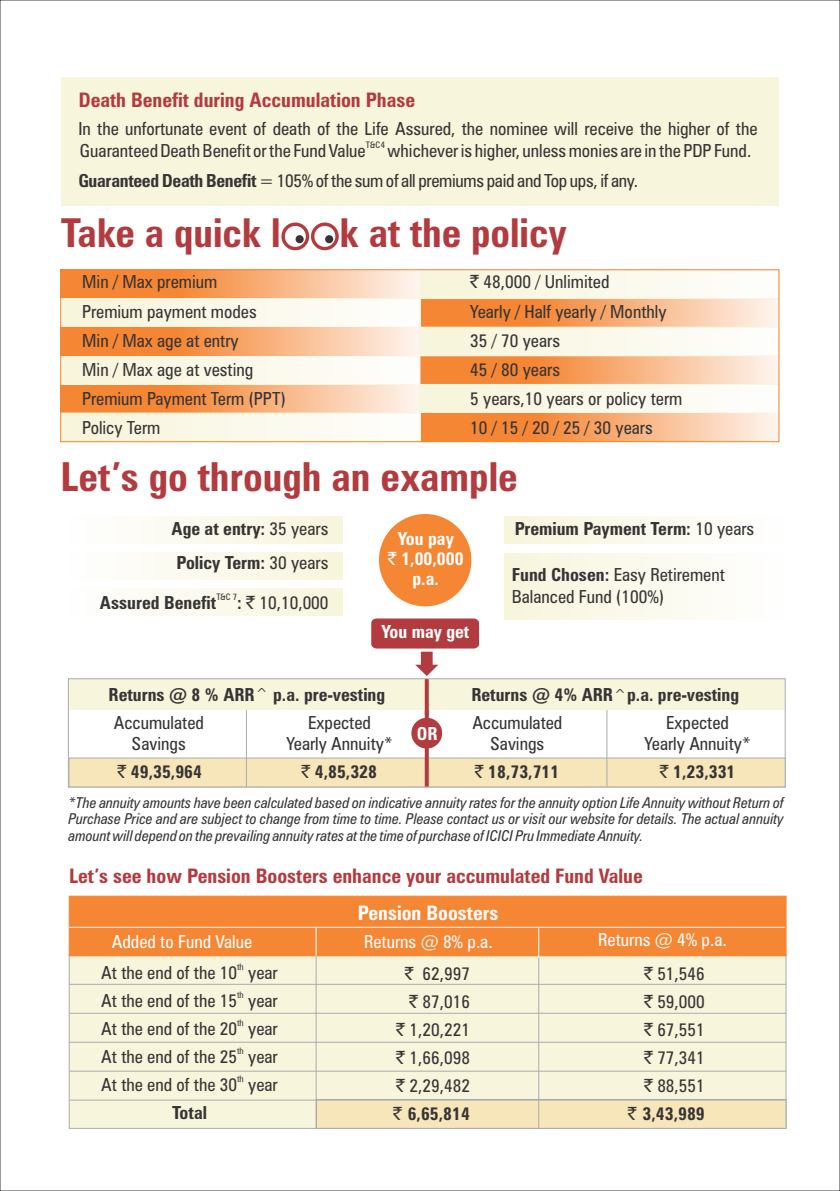
<style>
.page{position:relative;width:840px;height:1191px;background:#fff}
.page>*{position:absolute;margin:0;border:0;box-sizing:border-box;transform-origin:0 0}
.t1{font:700 condensed 40px "Zurich BT";color:#b23b3f}
.t2{font:700 condensed 39.8px "Zurich BT";color:#b23b3f}
.t3{font:700 condensed 20px "Zurich BT";color:#b23b3f}
.t4{font:700 condensed 20px "Zurich BT";color:#fefefe}
.t5{font:condensed 18px/28px "Zurich BT";color:#373435;text-align:center}
.t6{font:700 condensed 18px "Zurich BT";color:#373435}
.t7{font:condensed 18px "Zurich BT";color:#fefefe}
.t8{font:700 condensed 18px/19.6px "Zurich BT";color:#fefefe;text-align:center}
.t9{font:italic condensed 15px/16.2px "Zurich BT";color:#373435;text-align:justify}
.t10{font:condensed 9px "Zurich BT";color:#373435}
.s1{font-weight:700}
.s2{font-family:"Rupee Foradian";font-stretch:normal}
.s3{font-weight:400}
.s4{font-family:"Rupee Foradian";font-weight:400;font-stretch:normal}
</style>
<div class="page">
<div style="left:61px;top:77px;width:717px;height:129px;background:#f8f5dd"></div>
<svg style="left:62px;top:271px;width:357px;height:27px;background:#f7ab73"></svg>
<svg style="left:420px;top:356px;width:356px;height:28px;background:#f7ac74"></svg>
<svg style="left:420px;top:299px;width:356px;height:28px;background:#f7ac74"></svg>
<svg style="left:62px;top:385px;width:357px;height:28px;background:#f7ac75"></svg>
<div style="left:420px;top:270px;width:358px;height:28px;background:linear-gradient(to right,#f8f4da,#fefdfc)"></div>
<div style="left:419px;top:270px;width:360px;height:29px;border:1px solid #f8f5dd"></div>
<div style="left:61px;top:356px;width:359px;height:28px;background:linear-gradient(to right,#f8f4da,#fefdfc)"></div>
<div style="left:60px;top:355px;width:360px;height:30px;border:1px solid #f8f5dd"></div>
<div style="left:61px;top:298px;width:359px;height:29px;background:linear-gradient(to right,#f8f4da,#fefdfc)"></div>
<div style="left:60px;top:298px;width:360px;height:29px;border:1px solid #f8f5dd"></div>
<div style="left:420px;top:384px;width:358px;height:29px;background:linear-gradient(to right,#f8f4da,#fefdfc)"></div>
<div style="left:419px;top:384px;width:360px;height:29px;border:1px solid #f8f5dd"></div>
<svg style="left:62px;top:327px;width:357px;height:29px;background:#f7ab73"></svg>
<svg style="left:420px;top:413px;width:356px;height:27px;background:#f7ab73"></svg>
<div style="left:420px;top:327px;width:358px;height:29px;background:linear-gradient(to right,#f8f4da,#fefdfc)"></div>
<div style="left:419px;top:327px;width:360px;height:29px;border:1px solid #f8f5dd"></div>
<div style="left:61px;top:413px;width:359px;height:29px;background:linear-gradient(to right,#f8f4da,#fefdfc)"></div>
<div style="left:60px;top:413px;width:360px;height:29px;border:1px solid #f8f5dd"></div>
<div style="left:60px;top:269px;width:718px;height:173px;border:1px solid #f58634"></div>
<svg style="left:281px;top:222px;width:28px;height:28px"></svg>
<div style="left:295px;top:235px;width:8px;height:8px;background:#373435;border-radius:50%"></div>
<svg style="left:311px;top:222px;width:27px;height:28px"></svg>
<div style="left:325px;top:235px;width:8px;height:8px;background:#373435;border-radius:50%"></div>
<div style="left:68px;top:679px;width:716px;height:31px;background:#f8f5dd"></div>
<div style="left:68px;top:678px;width:717px;height:109px;border:1px solid #a9abae"></div>
<div style="left:68px;top:516px;width:274px;height:27px;background:linear-gradient(to right,#fefefe,#f8f5dc)"></div>
<div style="left:68px;top:553px;width:274px;height:26px;background:linear-gradient(to right,#fefefe,#f8f5dc)"></div>
<div style="left:68px;top:589px;width:274px;height:26px;background:linear-gradient(to right,#fefefe,#f8f5dc)"></div>
<div style="left:504px;top:516px;width:278px;height:27px;background:linear-gradient(to right,#f8f5dc,#fefefe)"></div>
<div style="left:504px;top:554px;width:278px;height:65px;background:linear-gradient(to right,#f8f5dc,#fefefe)"></div>
<div style="left:379px;top:514px;width:92px;height:92px;background:#f58634;border-radius:50%"></div>
<div style="left:69px;top:956px;width:717px;height:172px;background:#f8f5dd"></div>
<svg style="left:316px;top:1099px;width:470px;height:29px;background:#f3e4b9"></svg>
<svg style="left:68px;top:757px;width:717px;height:30px;background:#f1e2ba"></svg>
<div style="left:69px;top:895px;width:717px;height:61px;background:#f58634"></div>
<hr style="left:69px;top:984px;width:716px;height:1px;background:#a9abae">
<hr style="left:538px;top:957px;width:1px;height:171px;background:#a9abae">
<svg style="left:538px;top:928px;width:1px;height:29px"></svg>
<hr style="left:315px;top:955px;width:1px;height:173px;background:#a9abae">
<svg style="left:315px;top:928px;width:1px;height:27px"></svg>
<hr style="left:69px;top:1013px;width:716px;height:1px;background:#a9abae">
<hr style="left:69px;top:927px;width:715px;height:1px;background:#fefefe">
<hr style="left:69px;top:1041px;width:716px;height:1px;background:#a9abae">
<hr style="left:69px;top:1070px;width:716px;height:1px;background:#a9abae">
<hr style="left:69px;top:1099px;width:716px;height:1px;background:#a9abae">
<hr style="left:246px;top:710px;width:1px;height:76px;background:#a9abae">
<hr style="left:606px;top:710px;width:1px;height:76px;background:#a9abae">
<svg style="left:371px;top:618px;width:108px;height:58px"></svg>
<svg style="left:424px;top:679px;width:4px;height:31px"></svg>
<svg style="left:424px;top:710px;width:4px;height:76px"></svg>
<div style="left:411px;top:718px;width:31px;height:30px;background:#b23b3f;border-radius:50%"></div>
<p class="t3" style="left:78px;top:92px;width:338px">Death Benefit during Accumulation Phase</p>
<p class="t5" style="left:78px;top:116px;width:680px">In the unfortunate event of death of the Life Assured, the nominee will receive the higher of the</p>
<p class="t10" style="left:366px;top:141px;width:21px">T&amp;C 4</p>
<p class="t5" style="left:78px;top:137px;width:674px;line-height:30.2px;text-align:left">Guaranteed Death Benefit or the Fund Value whichever is higher, unless monies are in the PDP Fund.<br><span class="s1">Guaranteed Death Benefit</span> = 105% of the sum of all premiums paid and Top ups, if any.</p>
<h2 class="t2" style="left:61px;top:217px;width:221px">Take a quick l</h2>
<h2 class="t2" style="left:339px;top:217px;width:228px">k at the policy</h2>
<p class="t5" style="left:82px;top:270px;width:137px">Min / Max premium</p>
<p class="t5" style="left:470px;top:270px;width:141px"><span class="s2">`</span> 48,000 / Unlimited</p>
<p class="t5" style="left:82px;top:299px;width:176px">Premium payment modes</p>
<p class="t5" style="left:470px;top:299px;width:198px">Yearly / Half yearly / Monthly</p>
<p class="t5" style="left:82px;top:328px;width:158px">Min / Max age at entry</p>
<p class="t5" style="left:470px;top:328px;width:91px">35 / 70 years</p>
<p class="t5" style="left:82px;top:357px;width:172px">Min / Max age at vesting</p>
<p class="t5" style="left:470px;top:357px;width:91px">45 / 80 years</p>
<p class="t5" style="left:82px;top:386px;width:205px">Premium Payment Term (PPT)</p>
<p class="t5" style="left:470px;top:386px;width:213px">5 years,10 years or policy term</p>
<p class="t5" style="left:82px;top:415px;width:80px">Policy Term</p>
<p class="t5" style="left:470px;top:415px;width:184px">10 / 15 / 20 / 25 / 30 years</p>
<h1 class="t1" style="left:61px;top:461px;width:458px">Let’s go through an example</h1>
<p class="t6" style="left:171px;top:521px;width:158px">Age at entry: <span class="s3">35 years</span></p>
<p class="t6" style="left:514px;top:521px;width:241px">Premium Payment Term: <span class="s3">10 years</span></p>
<p class="t5" style="left:511px;top:565px;width:214px;line-height:21.6px;text-align:left"><span class="s1">Fund Chosen:</span> Easy Retirement<br>Balanced Fund (100%)</p>
<p class="t8" style="left:387px;top:531px;width:77px">You pay<br><span class="s4">`</span> 1,00,000 p.a.</p>
<p class="t6" style="left:176px;top:556px;width:153px">Policy Term: <span class="s3">30 years</span></p>
<p class="t10" style="left:216px;top:593px;width:22px">T&amp;C 7</p>
<p class="t6" style="left:100px;top:595px;width:230px">Assured Benefit : <span class="s4">`</span> <span class="s3">10,10,000</span></p>
<p class="t8" style="left:381px;top:624px;width:89px">You may get</p>
<p class="t6" style="left:108px;top:687px;width:278px">Returns @ 8 % ARR<sup>^</sup> p.a. pre-vesting</p>
<p class="t6" style="left:471px;top:687px;width:269px">Returns @ 4% ARR<sup>^</sup>p.a. pre-vesting</p>
<p class="t5" style="left:114px;top:713px;width:91px;line-height:21.6px">Accumulated<br>Savings</p>
<p class="t5" style="left:286px;top:713px;width:108px;line-height:21.6px">Expected<br>Yearly Annuity*</p>
<p class="t8" style="left:416px;top:725px;width:22px">OR</p>
<p class="t5" style="left:472px;top:713px;width:91px;line-height:21.6px">Accumulated<br>Savings</p>
<p class="t5" style="left:644px;top:713px;width:108px;line-height:21.6px">Expected<br>Yearly Annuity*</p>
<p class="t6" style="left:118px;top:764px;width:86px"><span class="s4">`</span> 49,35,964</p>
<p class="t6" style="left:301px;top:764px;width:77px"><span class="s4">`</span> 4,85,328</p>
<p class="t6" style="left:474px;top:764px;width:86px"><span class="s4">`</span> 18,73,711</p>
<p class="t6" style="left:659px;top:764px;width:77px"><span class="s4">`</span> 1,23,331</p>
<p class="t9" style="left:69px;top:796px;width:716px">*The annuity amounts have been calculated based on indicative annuity rates for the annuity option Life Annuity without Return of Purchase Price and are subject to change from time to time. Please contact us or visit our website for details. The actual annuity amount will depend on the prevailing annuity rates at the time of purchase of ICICI Pru Immediate Annuity.</p>
<p class="t3" style="left:69px;top:867px;width:575px">Let’s see how Pension Boosters enhance your accumulated Fund Value</p>
<p class="t7" style="left:112px;top:933px;width:142px">Added to Fund Value</p>
<p class="t10" style="left:237px;top:963px;width:8px">th</p>
<p class="t5" style="left:101px;top:960px;width:178px">At the end of the 10 year</p>
<p class="t10" style="left:237px;top:991px;width:8px">th</p>
<p class="t5" style="left:101px;top:988px;width:178px">At the end of the 15 year</p>
<p class="t10" style="left:237px;top:1019px;width:8px">th</p>
<p class="t5" style="left:101px;top:1016px;width:178px">At the end of the 20 year</p>
<p class="t10" style="left:237px;top:1047px;width:8px">th</p>
<p class="t5" style="left:101px;top:1044px;width:178px">At the end of the 25 year</p>
<p class="t10" style="left:237px;top:1075px;width:8px">th</p>
<p class="t5" style="left:101px;top:1072px;width:178px">At the end of the 30 year</p>
<p class="t6" style="left:172px;top:1105px;width:36px">Total</p>
<p class="t4" style="left:357px;top:905px;width:142px">Pension Boosters</p>
<p class="t7" style="left:364px;top:933px;width:130px">Returns @ 8% p.a.</p>
<p class="t7" style="left:598px;top:932px;width:130px">Returns @ 4% p.a.</p>
<p class="t5" style="left:393px;top:961px;width:78px;text-align:right"><span class="s2">`</span> 62,997 <span class="s2">`</span> 87,016<br><span class="s2">`</span> 1,20,221 <span class="s2">`</span> 1,66,098 <span class="s2">`</span> 2,29,482 <span class="s2">`</span> <span class="s1">6,65,814</span></p>
<p class="t5" style="left:627px;top:961px;width:78px;text-align:right"><span class="s2">`</span> 51,546<br><span class="s2">`</span> 59,000<br><span class="s2">`</span> 67,551<br><span class="s2">`</span> 77,341<br><span class="s2">`</span> 88,551<br><span class="s2">`</span> <span class="s1">3,43,989</span></p>
</div>
